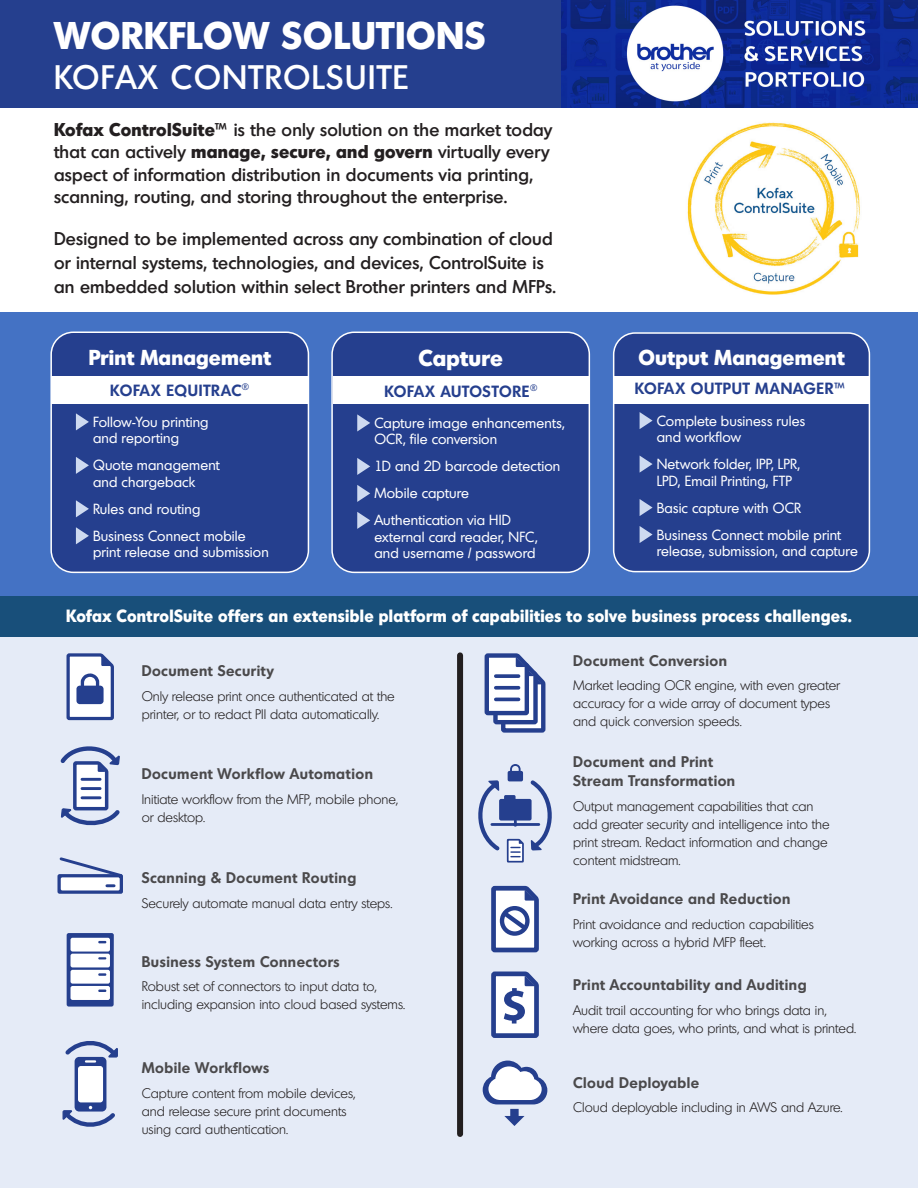
<style>
.page{position:relative;width:918px;height:1188px;background:#fff}
.page>*{position:absolute;margin:0;border:0;box-sizing:border-box;transform-origin:0 0}
.t1{font:700 37.8px "Montreal TS";letter-spacing:.08em;color:#fff}
.t2{font:700 37.5px "Montreal TS";letter-spacing:.025em;color:#fff}
.t3{font:500 36px "Montreal TS";letter-spacing:.09em;color:#fff}
.t4{font:500 33px "Montreal TS";letter-spacing:.05em;color:#fff}
.heads_of{font:700 22.35px "Montreal TS";letter-spacing:.01em;color:#fff}
.heads_of-2{font:700 21px "Montreal TS";letter-spacing:.01em;color:#fff}
.t5{font:500 18px/22.5px "Montreal TS";letter-spacing:.015em;color:#231f20}
.heads_of-3{font:700 17.25px "Montreal TS";letter-spacing:.02em;color:#fff;scale:.95 1}
.in_blue{font:600 15.75px "Montreal TS";letter-spacing:.045em;color:#253f8e}
.heads_before_icon{font:600 15px/19.5px "Montreal TS";letter-spacing:.035em;color:#4a494b}
.bulltes{font:14.25px/16.5px "Montreal TS";letter-spacing:.01em;color:#fff}
.copy_after_icons{font:300 13.5px/18px "Montreal TS";color:#231f20}
.s1{font-weight:700}
</style>
<div class="page">
<div style="left:0;top:630px;width:918px;height:558px;background:#e5ebf7"></div>
<div style="left:0;top:313px;width:918px;height:290px;background:#4472c4"></div>
<div style="left:51px;top:332px;width:257px;height:240px;background:#253f8e;border-radius:22px"></div>
<div style="left:50px;top:332px;width:259px;height:241px;border:2px solid #fff;border-radius:22px"></div>
<div style="left:52px;top:376px;width:256px;height:28px;background:#fff"></div>
<div style="left:332px;top:332px;width:257px;height:240px;background:#253f8e;border-radius:22px"></div>
<div style="left:331px;top:332px;width:259px;height:241px;border:2px solid #fff;border-radius:22px"></div>
<div style="left:333px;top:376px;width:256px;height:28px;background:#fff"></div>
<div style="left:614px;top:333px;width:255px;height:239px;background:#253f8e;border-radius:21px"></div>
<div style="left:613px;top:332px;width:257px;height:240px;border:2px solid #fff;border-radius:21px"></div>
<div style="left:0;top:596px;width:918px;height:40px;background:#184f7a"></div>
<div style="left:613px;top:376px;width:257px;height:28px;background:#fff"></div>
<svg style="left:357px;top:414px;width:13px;height:18px"></svg>
<svg style="left:357px;top:458px;width:13px;height:17px"></svg>
<svg style="left:357px;top:485px;width:13px;height:17px"></svg>
<svg style="left:357px;top:512px;width:13px;height:17px"></svg>
<svg style="left:640px;top:412px;width:13px;height:17px"></svg>
<svg style="left:640px;top:456px;width:13px;height:17px"></svg>
<svg style="left:640px;top:499px;width:13px;height:17px"></svg>
<svg style="left:640px;top:526px;width:13px;height:17px"></svg>
<svg style="left:76px;top:413px;width:13px;height:17px"></svg>
<svg style="left:76px;top:457px;width:13px;height:17px"></svg>
<svg style="left:76px;top:500px;width:13px;height:17px"></svg>
<svg style="left:76px;top:527px;width:13px;height:17px"></svg>
<svg style="left:67px;top:933px;width:47px;height:74px;background:#aab4d3"></svg>
<svg style="left:484px;top:653px;width:62px;height:80px;background:#a0abce"></svg>
<svg style="left:66px;top:653px;width:48px;height:68px;background:#a6b1d1"></svg>
<div style="left:75px;top:1057px;width:31px;height:55px;background:#253f8e;border-radius:5px"></div>
<svg style="left:65px;top:1041px;width:53px;height:22px"></svg>
<div style="left:78px;top:1066px;width:25px;height:36px;background:#fff;border-radius:3px"></div>
<svg style="left:62px;top:1106px;width:53px;height:21px"></svg>
<svg style="left:57px;top:874px;width:66px;height:20px"></svg>
<div style="left:61px;top:877px;width:59px;height:13px;background:#fff;border-radius:2px"></div>
<svg style="left:58px;top:857px;width:65px;height:30px"></svg>
<svg style="left:491px;top:971px;width:48px;height:67px;background:#9faacd"></svg>
<svg style="left:491px;top:885px;width:48px;height:68px;background:#9da8cc"></svg>
<div style="left:457px;top:655px;width:6px;height:479px;background:#231f20"></div>
<svg style="left:60px;top:746px;width:60px;height:80px"></svg>
<svg style="left:478px;top:764px;width:74px;height:99px"></svg>
<svg style="left:483px;top:1061px;width:64px;height:65px"></svg>
<img style="left:687px;top:122px;width:173px;height:173px">
<div style="left:0;top:0;width:918px;height:108px;background:#253f8e"></div>
<img style="left:561px;top:0;width:357px;height:108px">
<p class="t1" style="left:36px;top:9px;width:386px">MOBILE SOLUTIONS</p>
<p class="t3" style="left:36px;top:53px;width:406px">Printing and Scanning</p>
<p class="t2" style="left:54px;top:10px;width:433px">WORKFLOW SOLUTIONS</p>
<p class="t4" style="left:54px;top:56px;width:356px">KOFAX CONTROLSUITE</p>
<p class="t5" style="left:54px;top:117px;width:500px"><span class="s1">Kofax ControlSuite™</span> is the only solution on the market today that can actively <span class="s1">manage, secure, and govern</span> virtually every aspect of information distribution in documents via printing, scanning, routing, and storing throughout the enterprise.</p>
<p class="t5" style="left:54px;top:226px;width:504px;line-height:24px">Designed to be implemented across any combination of cloud or internal systems, technologies, and devices, ControlSuite is an embedded solution within select Brother printers and MFPs.</p>
<p class="heads_of-2" style="left:89px;top:343px;width:184px">Print Management</p>
<p class="in_blue" style="left:110px;top:380px;width:141px">KOFAX EQUITRAC<sup>®</sup></p>
<p class="bulltes" style="left:93px;top:413px;width:117px">Follow-You printing and reporting</p>
<p class="bulltes" style="left:93px;top:457px;width:128px">Quote management and chargeback</p>
<p class="bulltes" style="left:93px;top:500px;width:109px">Rules and routing</p>
<p class="bulltes" style="left:93px;top:527px;width:177px">Business Connect mobile print release and submission</p>
<p class="heads_of" style="left:419px;top:343px;width:86px">Capture</p>
<p class="heads_of-2" style="left:638px;top:343px;width:208px">Output Management</p>
<p class="in_blue" style="left:385px;top:381px;width:155px">KOFAX AUTOSTORE<sup>®</sup></p>
<p class="bulltes" style="left:374px;top:414px;width:192px">Capture image enhancements,<br>OCR, file conversion</p>
<p class="bulltes" style="left:374px;top:458px;width:187px">1D and 2D barcode detection</p>
<p class="bulltes" style="left:374px;top:485px;width:96px">Mobile capture</p>
<p class="bulltes" style="left:374px;top:512px;width:165px">Authentication via HID external card reader, NFC, and username / password</p>
<p class="in_blue" style="left:635px;top:378px;width:213px">KOFAX OUTPUT MANAGER™</p>
<p class="bulltes" style="left:657px;top:412px;width:150px">Complete business rules and workflow</p>
<p class="bulltes" style="left:657px;top:455px;width:145px">Network folder, IPP, LPR,<br>LPD, Email Printing, FTP</p>
<p class="bulltes" style="left:657px;top:499px;width:146px">Basic capture with OCR</p>
<p class="bulltes" style="left:657px;top:526px;width:203px">Business Connect mobile print release, submission, and capture</p>
<p class="heads_of-3" style="left:66px;top:604px;width:829px">Kofax ControlSuite offers an extensible platform of capabilities to solve business process challenges.</p>
<p class="heads_before_icon" style="left:142px;top:660px;width:133px">Document Security</p>
<p class="copy_after_icons" style="left:142px;top:687px;width:255px">Only release print once authenticated at the printer, or to redact PII data automatically.</p>
<p class="heads_before_icon" style="left:573px;top:650px;width:155px">Document Conversion</p>
<p class="copy_after_icons" style="left:573px;top:676px;width:268px">Market leading OCR engine, with even greater accuracy for a wide array of document types and quick conversion speeds.</p>
<p class="heads_before_icon" style="left:142px;top:763px;width:233px">Document Workflow Automation</p>
<p class="copy_after_icons" style="left:142px;top:790px;width:258px">Initiate workflow from the MFP, mobile phone, or desktop.</p>
<p class="heads_before_icon" style="left:142px;top:867px;width:216px">Scanning &amp; Document Routing</p>
<p class="copy_after_icons" style="left:142px;top:894px;width:252px">Securely automate manual data entry steps.</p>
<p class="heads_before_icon" style="left:142px;top:951px;width:199px">Business System Connectors</p>
<p class="copy_after_icons" style="left:142px;top:977px;width:265px">Robust set of connectors to input data to, including expansion into cloud based systems.</p>
<p class="heads_before_icon" style="left:142px;top:1058px;width:129px">Mobile Workflows</p>
<p class="copy_after_icons" style="left:142px;top:1084px;width:215px">Capture content from mobile devices, and release secure print documents using card authentication.</p>
<p class="heads_before_icon" style="left:573px;top:751px;width:164px">Document and Print<br>Stream Transformation</p>
<p class="copy_after_icons" style="left:573px;top:797px;width:258px">Output management capabilities that can add greater security and intelligence into the print stream. Redact information and change content midstream.</p>
<p class="heads_before_icon" style="left:573px;top:888px;width:219px">Print Avoidance and Reduction</p>
<p class="copy_after_icons" style="left:573px;top:915px;width:242px">Print avoidance and reduction capabilities working across a hybrid MFP fleet.</p>
<p class="heads_before_icon" style="left:573px;top:974px;width:235px">Print Accountability and Auditing</p>
<p class="copy_after_icons" style="left:573px;top:1001px;width:285px">Audit trail accounting for who brings data in, where data goes, who prints, and what is printed.</p>
<p class="heads_before_icon" style="left:573px;top:1072px;width:128px">Cloud Deployable</p>
<p class="copy_after_icons" style="left:573px;top:1098px;width:271px">Cloud deployable including in AWS and Azure.</p>
</div>
